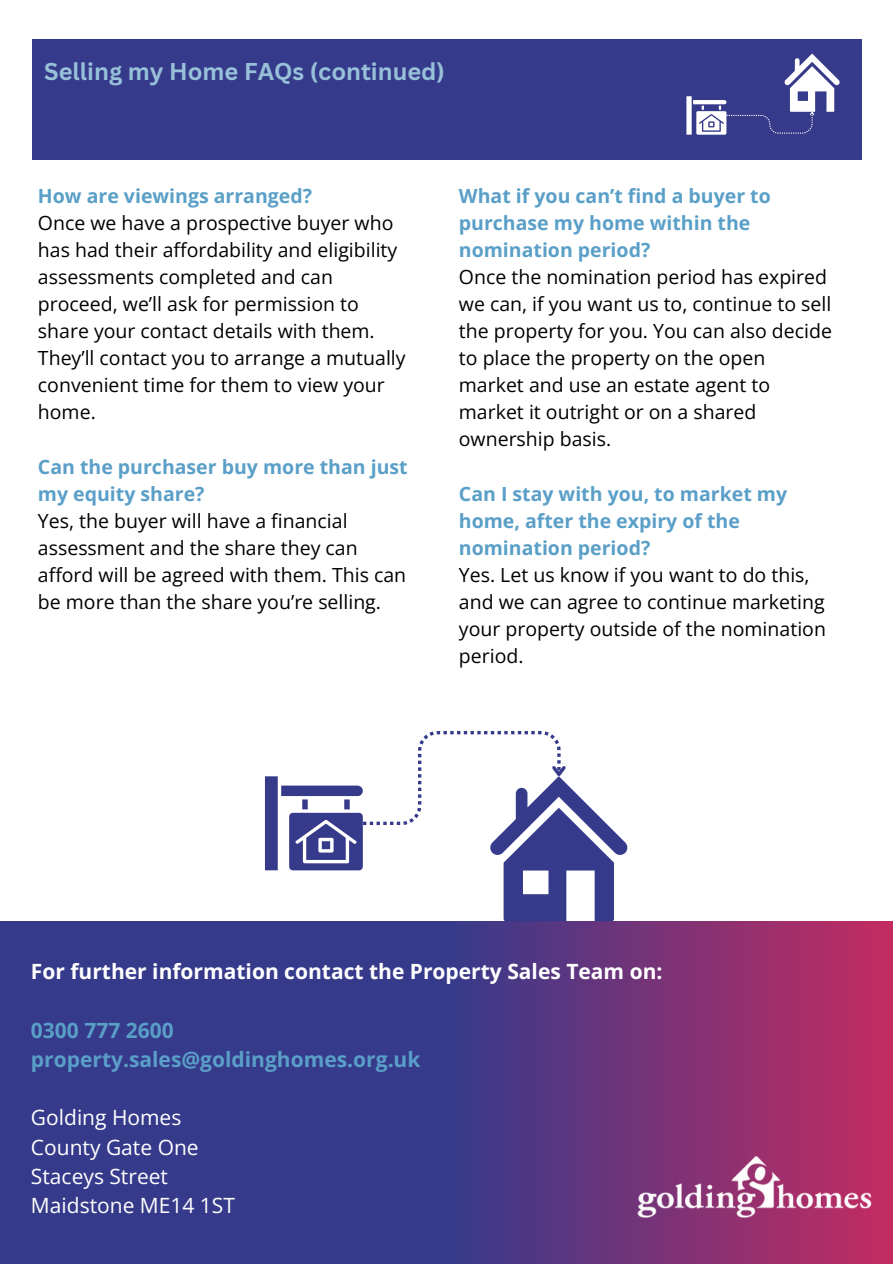
<style>
.page{position:relative;width:894px;height:1264px;background:#fff}
.page>*{position:absolute;margin:0;border:0;box-sizing:border-box;transform-origin:0 0}
.t1{font:700 23.7px "Canva Sans";color:#98c1d9}
.t2{font:21px "Open Sans";color:#fff}
.t3{font:700 21px "Open Sans";color:#fff}
.t4{font:700 21px/29.2px "Open Sans";color:#5a9fc8}
.t5{font:19.5px/27px "Open Sans";color:#000}
.t6{font:700 19.5px/27px "Open Sans";color:#5a9fc8}
</style>
<div class="page">
<div style="left:32px;top:39px;width:829px;height:120px;background:#363a8b"></div>
<svg style="left:0;top:921px;width:892px;height:342px;fill:#363a8b"></svg>
<img style="left:628px;top:1133px;width:252px;height:110px">
<svg style="left:265px;top:731px;width:363px;height:190px"></svg>
<svg style="left:686px;top:53px;width:153px;height:81px"></svg>
<p class="t1" style="left:44px;top:55px;width:402px">Selling my Home FAQs (continued)</p>
<p class="t6" style="left:38px;top:182px;width:275px">How are viewings arranged?</p>
<h2 class="t5" style="left:38px;top:209px;width:369px">Once we have a prospective buyer who has had their affordability and eligibility assessments completed and can proceed, we’ll ask for permission to share your contact details with them.<br>They’ll contact you to arrange a mutually convenient time for them to view your home.</h2>
<h2 class="t6" style="left:38px;top:452px;width:371px">Can the purchaser buy more than just my equity share?</h2>
<p class="t5" style="left:38px;top:506px;width:369px">Yes, the buyer will have a financial assessment and the share they can afford will be agreed with them. This can be more than the share you’re selling.</p>
<p class="t6" style="left:459px;top:182px;width:313px">What if you can’t find a buyer to purchase my home within the nomination period?</p>
<p class="t5" style="left:459px;top:263px;width:374px">Once the nomination period has expired we can, if you want us to, continue to sell the property for you. You can also decide to place the property on the open market and use an estate agent to market it outright or on a shared ownership basis.</p>
<p class="t6" style="left:459px;top:479px;width:329px">Can I stay with you, to market my home, after the expiry of the nomination period?</p>
<p class="t5" style="left:459px;top:560px;width:368px">Yes. Let us know if you want to do this, and we can agree to continue marketing your property outside of the nomination period.</p>
<h1 class="t3" style="left:31px;top:956px;width:633px">For further information contact the Property Sales Team on:</h1>
<p class="t4" style="left:31px;top:1014px;width:391px">0300 777 2600 property.sales@goldinghomes.org.uk</p>
<p class="t2" style="left:31px;top:1102px;width:152px">Golding Homes</p>
<p class="t2" style="left:31px;top:1132px;width:169px">County Gate One</p>
<p class="t2" style="left:31px;top:1161px;width:139px">Staceys Street</p>
<p class="t2" style="left:31px;top:1190px;width:205px">Maidstone ME14 1ST</p>
</div>
